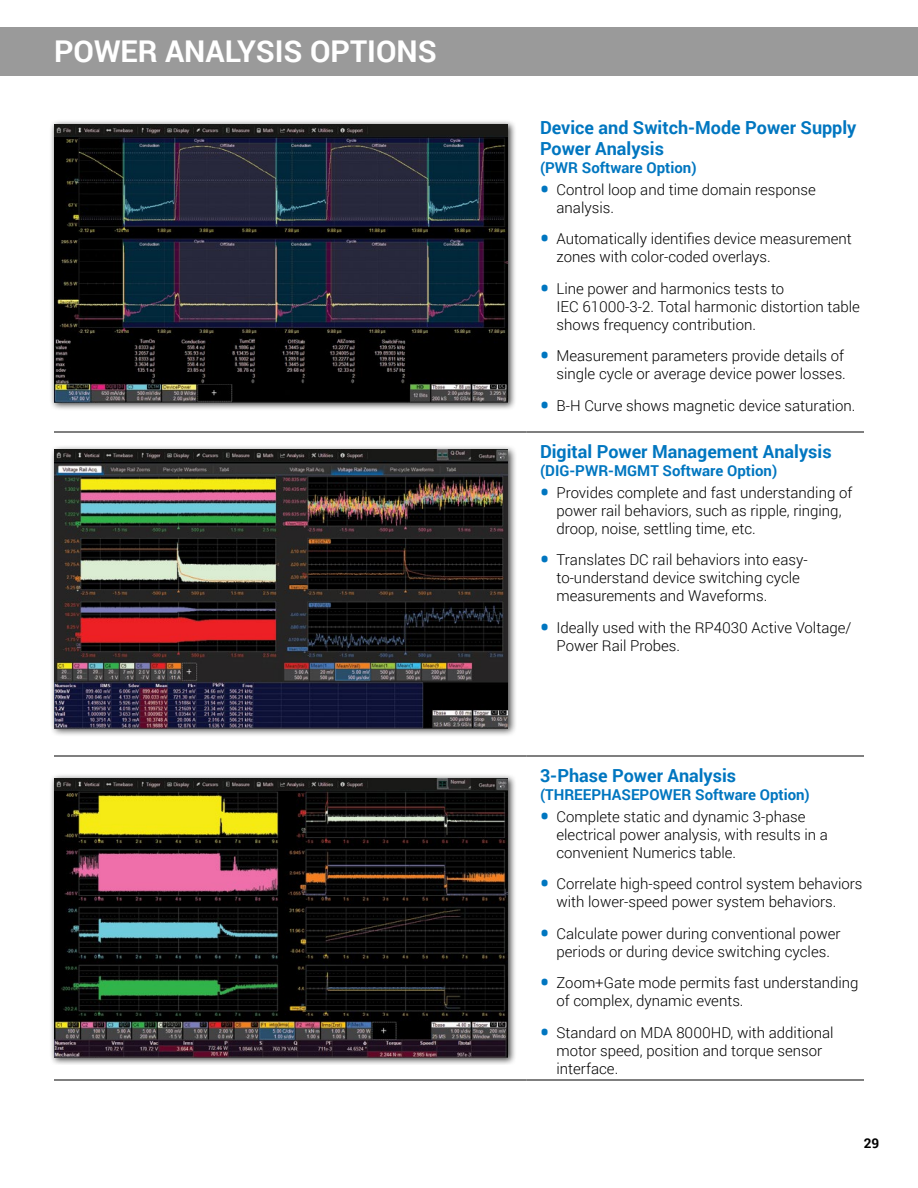
<style>
.page{position:relative;width:918px;height:1188px;background:#fff}
.page>*{position:absolute;margin:0;border:0;box-sizing:border-box;transform-origin:0 0}
.t1{font:700 30px "Roboto";color:#fff}
.t2{font:700 18px/21px "Roboto";color:#0076c0}
.t3{font:300 15px/18px "Roboto";color:#000}
.t4{font:700 15px "Roboto";color:#0076c0}
.t5{font:700 13.5px "Roboto";color:#000}
.s1{font-weight:900;font-size:24px;color:#0076c0}
</style>
<div class="page">
<div style="left:0;top:27px;width:918px;height:49px;background:#9a9a9a"></div>
<hr style="left:54px;top:756px;width:472px;height:1px;background:#000">
<hr style="left:526px;top:756px;width:338px;height:1px;background:#000">
<hr style="left:54px;top:1080px;width:472px;height:1px;background:#000">
<hr style="left:526px;top:1080px;width:338px;height:1px;background:#000">
<hr style="left:54px;top:432px;width:472px;height:1px;background:#000">
<hr style="left:526px;top:432px;width:338px;height:1px;background:#000">
<div style="left:50px;top:119px;width:467px;height:292px;background:#000;opacity:.75"></div>
<img style="left:54px;top:124px;width:454px;height:279px">
<div style="left:50px;top:444px;width:467px;height:293px;background:#000;opacity:.75"></div>
<img style="left:54px;top:450px;width:454px;height:278px">
<div style="left:50px;top:774px;width:467px;height:291px;background:#000;opacity:.75"></div>
<img style="left:54px;top:779px;width:454px;height:278px">
<h1 class="t1" style="left:54px;top:30px;width:384px">POWER ANALYSIS OPTIONS</h1>
<p class="t2" style="left:540px;top:116px;width:318px">Device and Switch-Mode Power Supply<br>Power Analysis</p>
<p class="t4" style="left:540px;top:157px;width:158px">(PWR Software Option)</p>
<p class="t3" style="left:557px;top:180px;width:261px;text-indent:-17px"><span class="s1">•</span> Control loop and time domain response analysis.</p>
<p class="t3" style="left:557px;top:230px;width:297px;text-indent:-17px"><span class="s1">•</span> Automatically identifies device measurement zones with color-coded overlays.</p>
<p class="t3" style="left:557px;top:279px;width:305px;text-indent:-17px"><span class="s1">•</span> Line power and harmonics tests to<br>IEC 61000-3-2. Total harmonic distortion table shows frequency contribution.</p>
<p class="t3" style="left:540px;top:347px;width:307px;text-align:right"><span class="s1">•</span> Measurement parameters provide details of single cycle or average device power losses.</p>
<p class="t3" style="left:540px;top:396px;width:317px"><span class="s1">•</span> B-H Curve shows magnetic device saturation.</p>
<p class="t2" style="left:540px;top:440px;width:293px">Digital Power Management Analysis</p>
<p class="t4" style="left:540px;top:460px;width:239px">(DIG-PWR-MGMT Software Option)</p>
<p class="t3" style="left:557px;top:483px;width:297px;text-indent:-17px"><span class="s1">•</span> Provides complete and fast understanding of power rail behaviors, such as ripple, ringing, droop, noise, settling time, etc.</p>
<p class="t3" style="left:557px;top:551px;width:253px;text-indent:-17px"><span class="s1">•</span> Translates DC rail behaviors into easy&shy;to-understand device switching cycle measurements and Waveforms.</p>
<p class="t3" style="left:557px;top:618px;width:296px;text-indent:-17px"><span class="s1">•</span> Ideally used with the RP4030 Active Voltage/<br>Power Rail Probes.</p>
<p class="t2" style="left:540px;top:764px;width:198px">3-Phase Power Analysis</p>
<p class="t4" style="left:540px;top:784px;width:271px">(THREEPHASEPOWER Software Option)</p>
<p class="t3" style="left:556px;top:807px;width:273px;text-indent:-16px"><span class="s1">•</span> Complete static and dynamic 3-phase electrical power analysis, with results in a convenient Numerics table.</p>
<p class="t3" style="left:557px;top:875px;width:308px;text-indent:-17px"><span class="s1">•</span> Correlate high-speed control system behaviors with lower-speed power system behaviors.</p>
<p class="t3" style="left:540px;top:924px;width:302px;text-align:center"><span class="s1">•</span> Calculate power during conventional power periods or during device switching cycles.</p>
<p class="t3" style="left:557px;top:974px;width:304px;text-indent:-17px"><span class="s1">•</span> Zoom+Gate mode permits fast understanding of complex, dynamic events.</p>
<p class="t3" style="left:557px;top:1023px;width:279px;text-indent:-17px"><span class="s1">•</span> Standard on MDA 8000HD, with additional motor speed, position and torque sensor interface.</p>
<p class="t5" style="left:864px;top:1134px;width:17px">29</p>
</div>
